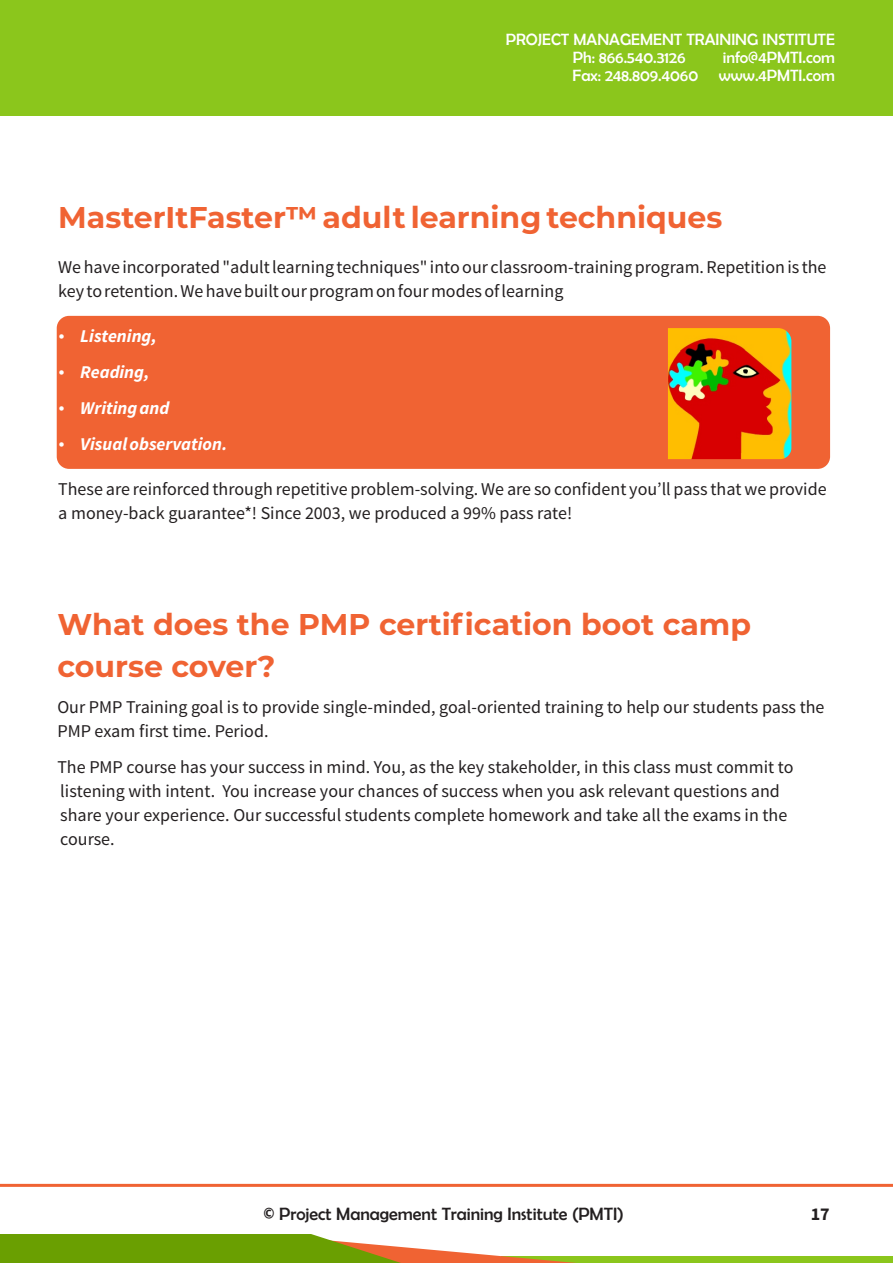
<style>
.page{position:relative;width:893px;height:1263px;background:#fff}
.page>*{position:absolute;margin:0;border:0;box-sizing:border-box;transform-origin:0 0}
.t1{font:700 30px/41.4px "Montserrat";color:#f06333}
.t2{font:18px/24px "Source Sans Pro";color:#231f20}
.t3{font:italic 700 18px/36px "Source Sans Pro";color:#fff}
.t4{font:18px "Berlin Sans FB";color:#231f20}
.t5{font:700 18px "Source Sans Pro";color:#231f20}
.t6{font:16.5px/18px "Berlin Sans FB";color:#fff}
</style>
<div class="page">
<div style="left:57px;top:316px;width:773px;height:153px;background:#f06333;border-radius:12px"></div>
<div style="left:502px;top:1255px;width:391px;height:8px;background:#8bc61c"></div>
<svg style="left:0;top:1234px;width:577px;height:29px"></svg>
<hr style="left:0;top:1184px;width:893px;height:3px;background:#f06333">
<div style="left:0;top:0;width:893px;height:115px;background:#8bc61c"></div>
<img style="left:668px;top:328px;width:123px;height:131px">
<p class="t6" style="left:573px;top:30px;width:264px;text-indent:-67px">PROJECT MANAGEMENT TRAINING INSTITUTE<br>Ph: 866.540.3126</p>
<p class="t6" style="left:723px;top:48px;width:114px">info@4PMTI.com</p>
<p class="t6" style="left:573px;top:66px;width:127px">Fax: 248.809.4060</p>
<p class="t6" style="left:719px;top:66px;width:118px">www.4PMTI.com</p>
<h1 class="t1" style="left:58px;top:197px;width:665px">MasterItFaster™ adult learning techniques</h1>
<p class="t2" style="left:58px;top:257px;width:770px">We have incorporated "adult learning techniques" into our classroom-training program. Repetition is the key to retention. We have built our program on four modes of learning</p>
<p class="t3" style="left:80px;top:320px;width:149px">Listening,<br>Reading,<br>Writing and<br>Visual observation.</p>
<p class="t2" style="left:58px;top:479px;width:770px">These are reinforced through repetitive problem-solving. We are so confident you’ll pass that we provide a money-back guarantee*! Since 2003, we produced a 99% pass rate!</p>
<h1 class="t1" style="left:57px;top:604px;width:695px">What does the PMP certification boot camp course cover?</h1>
<p class="t2" style="left:57px;top:696px;width:769px">Our PMP Training goal is to provide single-minded, goal-oriented training to help our students pass the<br>PMP exam first time. Period.</p>
<p class="t2" style="left:57px;top:756px;width:738px">The PMP course has your success in mind. You, as the key stakeholder, in this class must commit to listening with intent. You increase your chances of success when you ask relevant questions and share your experience. Our successful students complete homework and take all the exams in the course.</p>
<p class="t4" style="left:264px;top:1204px;width:362px">© Project Management Training Institute (PMTI)</p>
<p class="t5" style="left:811px;top:1206px;width:21px">17</p>
</div>
